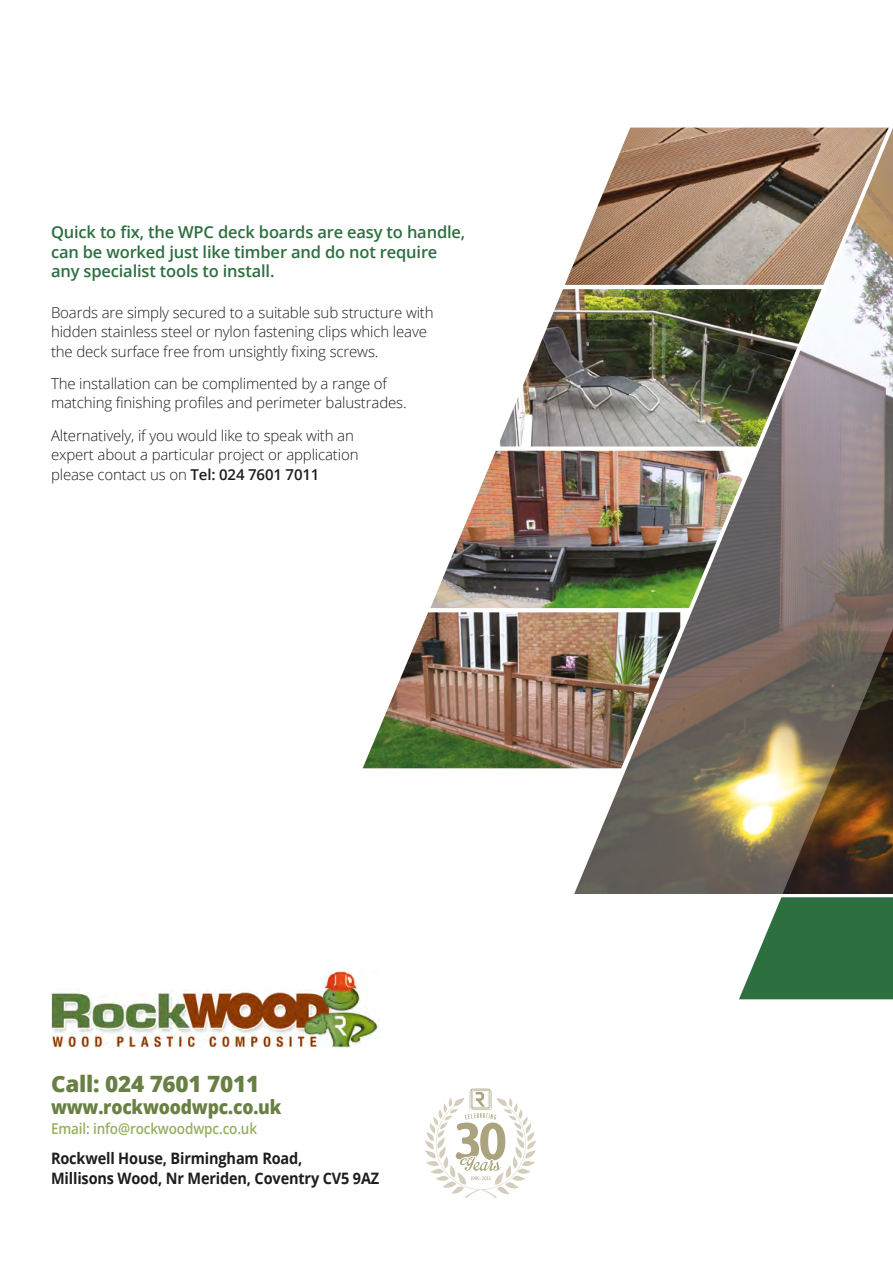
<style>
.page{position:relative;width:893px;height:1263px;background:#fff}
.page>*{position:absolute;margin:0;border:0;box-sizing:border-box;transform-origin:0 0}
.t1{font:800 22.5px "Open Sans";letter-spacing:-.01em;color:#698044}
.t2{font:800 19.5px "Open Sans";letter-spacing:-.01em;color:#698044;scale:.9 1}
.t3{font:600 16.5px/19.5px "Open Sans";letter-spacing:-.01em;color:#2d6f3f}
.t4{font:700 15.75px/19.5px "Open Sans";letter-spacing:-.01em;color:#1d1d1b;scale:.92 1}
.t5{font:300 15px/19.5px "Open Sans";letter-spacing:-.01em;color:#1d1d1b}
.t6{font:600 15px "Open Sans";letter-spacing:-.01em;color:#94b05e;scale:.9 1}
.s1{font-weight:600}
</style>
<div class="page">
<svg style="left:362px;top:127px;width:531px;height:767px"></svg>
<svg style="left:739px;top:897px;width:154px;height:102px;background:#4a8359"></svg>
<svg style="left:425px;top:1089px;width:111px;height:109px"></svg>
<img style="left:51px;top:971px;width:329px;height:77px">
<img style="left:565px;top:128px;width:324px;height:157px">
<img style="left:498px;top:289px;width:323px;height:157px">
<img style="left:430px;top:451px;width:324px;height:157px">
<svg style="left:680px;top:612px;width:7px;height:156px"></svg>
<img style="left:363px;top:612px;width:317px;height:156px">
<p class="t3" style="left:51px;top:222px;width:416px">Quick to fix, the WPC deck boards are easy to handle, can be worked just like timber and do not require any specialist tools to install.</p>
<p class="t5" style="left:51px;top:302px;width:384px">Boards are simply secured to a suitable sub structure with hidden stainless steel or nylon fastening clips which leave the deck surface free from unsightly fixing screws.</p>
<p class="t5" style="left:51px;top:373px;width:357px">The installation can be complimented by a range of matching finishing profiles and perimeter balustrades.</p>
<p class="t5" style="left:51px;top:425px;width:309px">Alternatively, if you would like to speak with an expert about a particular project or application please contact us on <span class="s1">Tel: 024 7601 7011</span></p>
<h1 class="t1" style="left:51px;top:1067px;width:210px">Call: 024 7601 7011</h1>
<p class="t6" style="left:51px;top:1118px;width:230px">Email: info@rockwoodwpc.co.uk</p>
<p class="t4" style="left:51px;top:1148px;width:358px">Rockwell House, Birmingham Road,<br>Millisons Wood, Nr Meriden, Coventry CV5 9AZ</p>
<h2 class="t2" style="left:51px;top:1092px;width:257px">www.rockwoodwpc.co.uk</h2>
</div>
